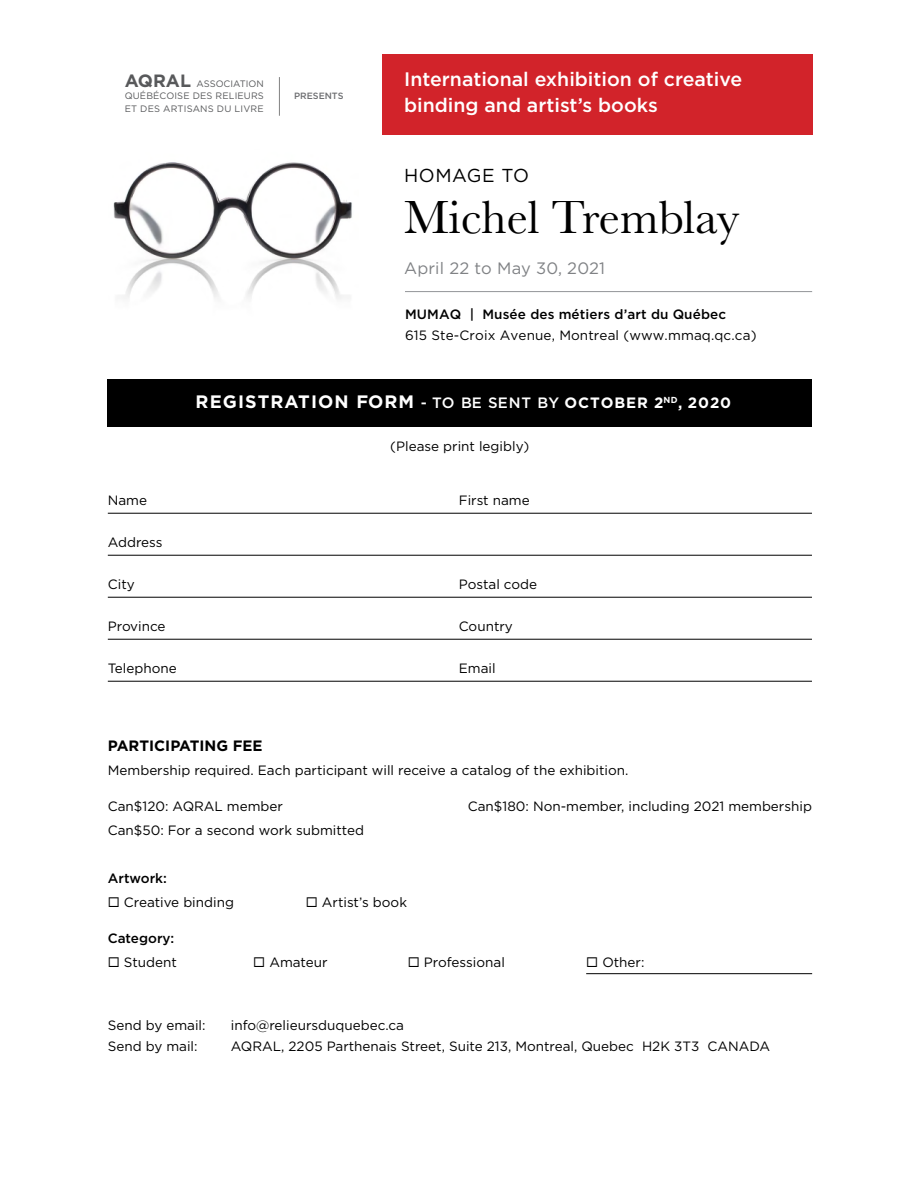
<style>
.page{position:relative;width:918px;height:1188px;background:#fff}
.page>*{position:absolute;margin:0;border:0;box-sizing:border-box;transform-origin:0 0}
.t1{font:48.3px "Baskerville";color:#000}
.t2{font:500 19.5px/25.5px "Gotham";color:#fff}
.t3{font:18.75px "Gotham";letter-spacing:.03em;color:#000}
.t4{font:700 18px "Gotham";letter-spacing:.06em;color:#fff}
.t5{font:16.5px "Gotham";letter-spacing:.01em;color:#808285}
.t6{font:700 15px "Gotham";color:#000}
.t7{font:13.5px "Gotham";color:#000}
.t8{font:500 13.5px "Gotham";letter-spacing:.01em;color:#000}
.t9{font:9.3px/12.8px "Gotham";letter-spacing:.015em;color:#58595b;text-align:justify}
.t10{font:500 9.15px "Gotham";color:#6d6e71}
.s1{font-weight:700;font-size:17.85px}
.s2{font-weight:500;font-size:15px}
.s3{font-size:15px}
</style>
<div class="page">
<div style="left:108px;top:379px;width:704px;height:47px;background:#000"></div>
<hr style="left:108px;top:513px;width:704px;height:1px;background:#000">
<hr style="left:108px;top:555px;width:704px;height:1px;background:#000">
<hr style="left:108px;top:597px;width:704px;height:1px;background:#000">
<hr style="left:108px;top:639px;width:704px;height:1px;background:#000">
<hr style="left:108px;top:681px;width:704px;height:1px;background:#000">
<div style="left:382px;top:54px;width:430px;height:81px;background:#d2232a"></div>
<img style="left:113px;top:162px;width:239px;height:137px">
<hr style="left:279px;top:77px;width:1px;height:39px;background:#000">
<hr style="left:405px;top:291px;width:407px;height:1px;background:#939598">
<hr style="left:586px;top:973px;width:226px;height:1px;background:#000">
<p class="t9" style="left:125px;top:77px;width:141px"><span class="s1">AQRAL</span> ASSOCIATION QUÉBÉCOISE DES RELIEURS ET DES ARTISANS DU LIVRE</p>
<p class="t10" style="left:294px;top:91px;width:51px">PRESENTS</p>
<h2 class="t2" style="left:404px;top:66px;width:340px">International exhibition of creative binding and artist’s books</h2>
<h3 class="t3" style="left:404px;top:165px;width:127px">HOMAGE TO</h3>
<h1 class="t1" style="left:404px;top:187px;width:337px">Michel Tremblay</h1>
<p class="t5" style="left:404px;top:259px;width:202px">April 22 to May 30, 2021</p>
<p class="t8" style="left:405px;top:307px;width:323px">MUMAQ | Musée des métiers d’art du Québec</p>
<p class="t7" style="left:405px;top:328px;width:353px">615 Ste-Croix Avenue, Montreal (www.mmaq.qc.ca)</p>
<h3 class="t4" style="left:196px;top:391px;width:537px">REGISTRATION FORM <span class="s2">- TO BE SENT BY</span> <span class="s3">OCTOBER 2</span><sup>ND</sup><span class="s3">, 2020</span></h3>
<p class="t7" style="left:390px;top:438px;width:141px">(Please print legibly)</p>
<p class="t7" style="left:108px;top:493px;width:41px">Name</p>
<p class="t7" style="left:459px;top:493px;width:72px">First name</p>
<p class="t7" style="left:108px;top:535px;width:56px">Address</p>
<p class="t7" style="left:108px;top:577px;width:28px">City</p>
<p class="t7" style="left:459px;top:577px;width:80px">Postal code</p>
<p class="t7" style="left:108px;top:619px;width:59px">Province</p>
<p class="t7" style="left:459px;top:619px;width:56px">Country</p>
<p class="t7" style="left:108px;top:661px;width:70px">Telephone</p>
<p class="t7" style="left:459px;top:661px;width:38px">Email</p>
<p class="t6" style="left:108px;top:737px;width:156px">PARTICIPATING FEE</p>
<p class="t7" style="left:108px;top:763px;width:522px">Membership required. Each participant will receive a catalog of the exhibition.</p>
<p class="t7" style="left:108px;top:799px;width:177px">Can$120: AQRAL member</p>
<p class="t7" style="left:468px;top:799px;width:346px">Can$180: Non-member, including 2021 membership</p>
<p class="t7" style="left:108px;top:823px;width:258px">Can$50: For a second work submitted</p>
<p class="t8" style="left:108px;top:870px;width:61px">Artwork:</p>
<p class="t7" style="left:108px;top:895px;width:128px">◻ Creative binding</p>
<p class="t7" style="left:306px;top:895px;width:103px">◻ Artist’s book</p>
<p class="t8" style="left:108px;top:931px;width:68px">Category:</p>
<p class="t7" style="left:108px;top:955px;width:71px">◻ Student</p>
<p class="t7" style="left:253px;top:955px;width:76px">◻ Amateur</p>
<p class="t7" style="left:408px;top:955px;width:99px">◻ Professional</p>
<p class="t7" style="left:586px;top:955px;width:60px">◻ Other:</p>
<p class="t7" style="left:108px;top:1018px;width:99px">Send by email:</p>
<p class="t7" style="left:231px;top:1018px;width:175px">info@relieursduquebec.ca</p>
<p class="t7" style="left:108px;top:1039px;width:91px">Send by mail:</p>
<p class="t7" style="left:231px;top:1039px;width:541px">AQRAL, 2205 Parthenais Street, Suite 213, Montreal, Quebec H2K 3T3 CANADA</p>
</div>
